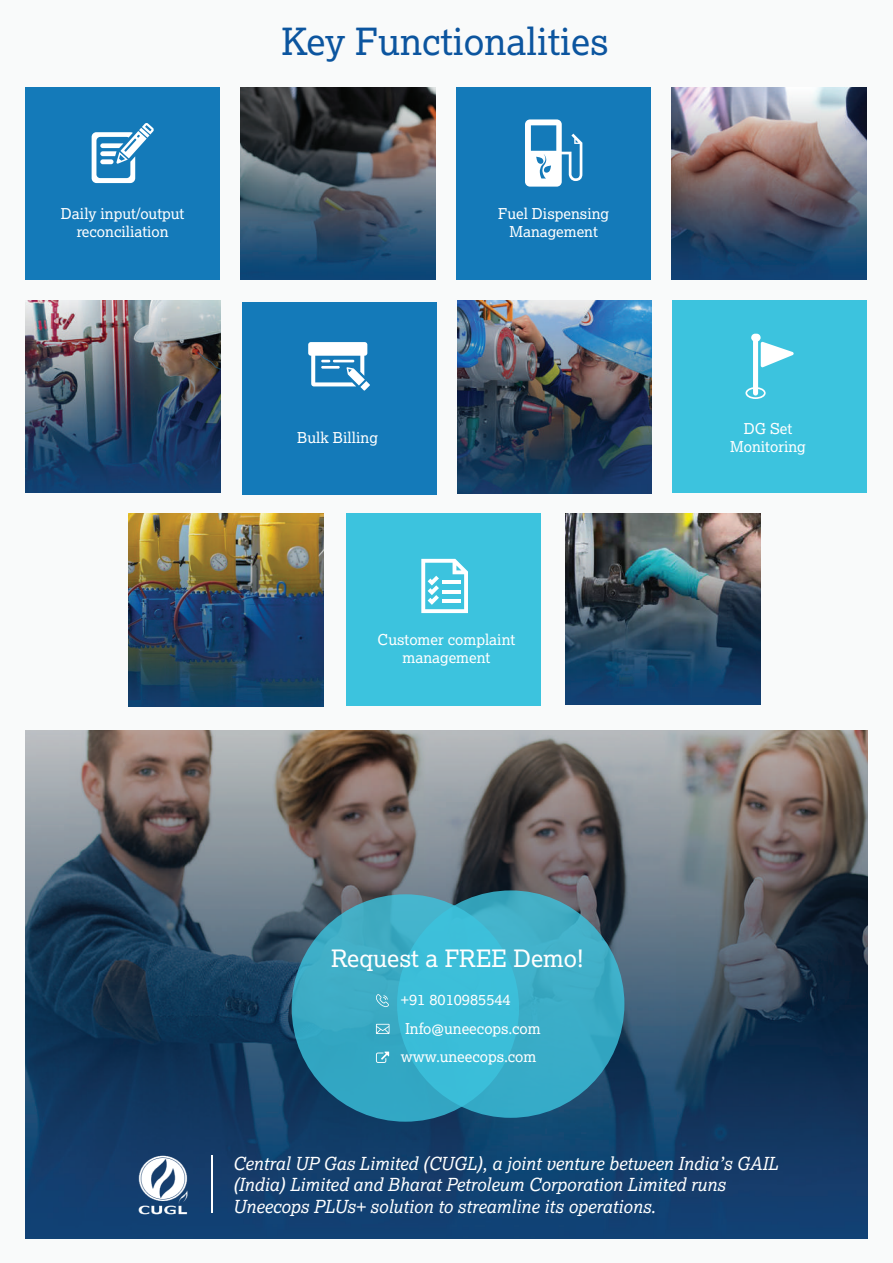
<style>
.page{position:relative;width:893px;height:1263px;background:#f9fafa}
.page>*{position:absolute;margin:0;border:0;box-sizing:border-box;transform-origin:0 0}
.t1{font:37.5px "Lexia";color:#0c559f}
.t2{font:24px "Lexia";color:#fff}
.t3{font:italic 18px/21.6px "Lexia";color:#fff}
.t4{font:15px/18px "Lexia";color:#fff;text-align:center}
</style>
<div class="page">
<img style="left:26px;top:730px;width:841px;height:508px">
<div style="left:25px;top:87px;width:195px;height:193px;background:#147ab9"></div>
<div style="left:456px;top:87px;width:195px;height:193px;background:#147ab9"></div>
<div style="left:242px;top:302px;width:194px;height:192px;background:#147ab9"></div>
<div style="left:672px;top:300px;width:195px;height:193px;background:#3cc3de"></div>
<div style="left:346px;top:513px;width:194px;height:193px;background:#3cc3de"></div>
<div style="left:292px;top:894px;width:227px;height:228px;background:#3ba9c4;border-radius:50%"></div>
<div style="left:397px;top:890px;width:227px;height:228px;background:linear-gradient(to right,#3cc1dc,#3ba7c1);border-radius:50%"></div>
<svg style="left:376px;top:994px;width:13px;height:13px"></svg>
<svg style="left:376px;top:1024px;width:13px;height:10px"></svg>
<svg style="left:376px;top:1051px;width:13px;height:12px"></svg>
<hr style="left:212px;top:1155px;width:1px;height:58px;background:#fff">
<svg style="left:92px;top:123px;width:62px;height:60px"></svg>
<svg style="left:308px;top:342px;width:62px;height:49px"></svg>
<svg style="left:421px;top:559px;width:47px;height:54px"></svg>
<hr style="left:442px;top:590px;width:19px;height:3px;background:#fff">
<hr style="left:442px;top:599px;width:19px;height:4px;background:#fff">
<img style="left:672px;top:87px;width:194px;height:193px">
<img style="left:241px;top:87px;width:194px;height:193px">
<img style="left:457px;top:301px;width:195px;height:192px">
<img style="left:26px;top:300px;width:194px;height:193px">
<img style="left:128px;top:514px;width:195px;height:192px">
<img style="left:565px;top:514px;width:195px;height:190px">
<svg style="left:525px;top:119px;width:57px;height:68px"></svg>
<svg style="left:745px;top:334px;width:49px;height:65px"></svg>
<img style="left:127px;top:1152px;width:67px;height:64px">
<h1 class="t1" style="left:281px;top:18px;width:329px">Key Functionalities</h1>
<p class="t4" style="left:61px;top:205px;width:125px">Daily input/output reconciliation</p>
<p class="t4" style="left:498px;top:205px;width:113px">Fuel Dispensing<br>Management</p>
<p class="t4" style="left:297px;top:428px;width:82px">Bulk Billing</p>
<p class="t4" style="left:730px;top:419px;width:77px">DG Set<br>Monitoring</p>
<p class="t4" style="left:378px;top:630px;width:139px">Customer complaint management</p>
<h2 class="t2" style="left:331px;top:943px;width:254px">Request a FREE Demo!</h2>
<p class="t4" style="left:401px;top:985px;width:141px;line-height:28.3px;text-align:left">+91 8010985544<br>Info@uneecops.com www.uneecops.com</p>
<p class="t3" style="left:233px;top:1152px;width:547px">Central UP Gas Limited (CUGL), a joint venture between India’s GAIL (India) Limited and Bharat Petroleum Corporation Limited runs<br>Uneecops PLUs+ solution to streamline its operations.</p>
</div>
